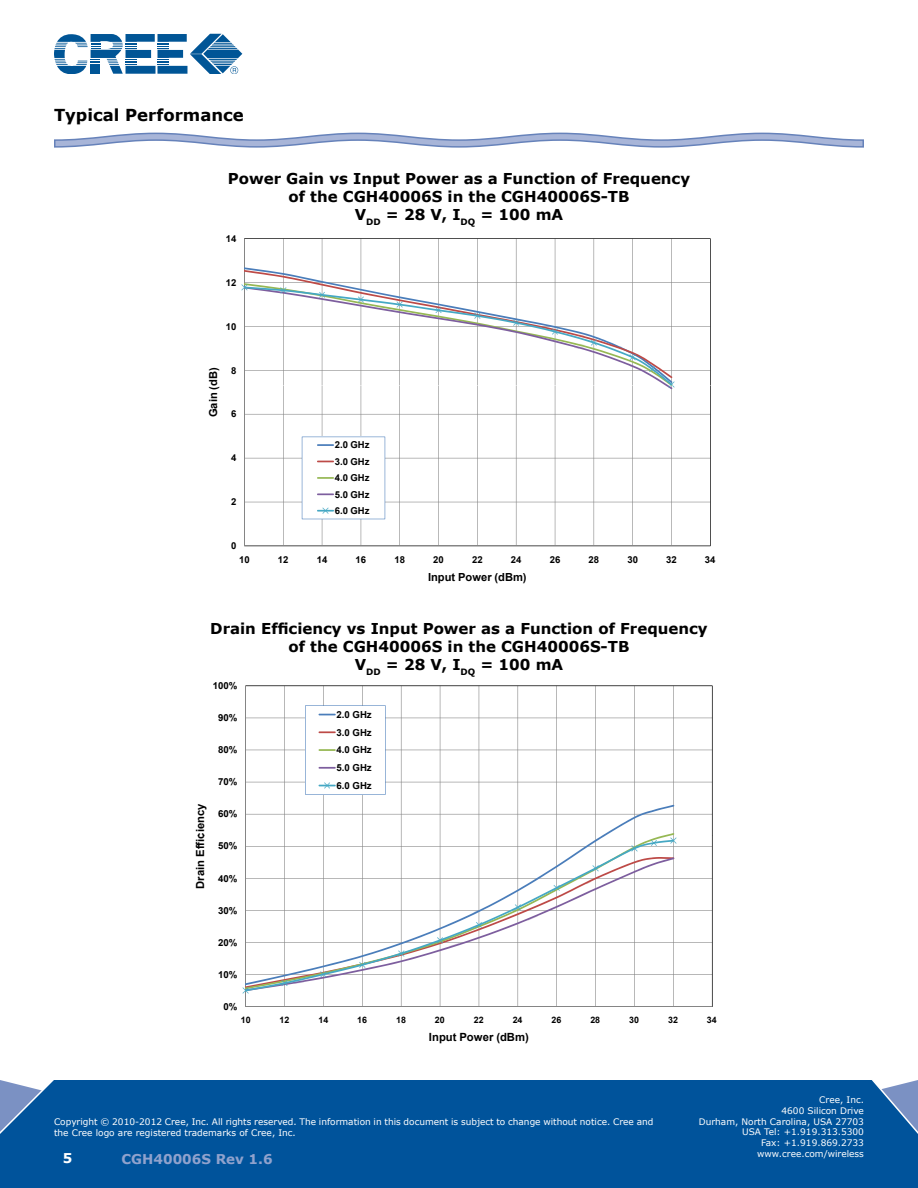
<style>
.page{position:relative;width:918px;height:1188px;background:#fff}
.page>*{position:absolute;margin:0;border:0;box-sizing:border-box;transform-origin:0 0}
.t1{font:700 16.5px "Verdana";color:#000}
.t2{font:700 15px/18px "Verdana";color:#000;text-align:center}
.t3{font:700 13.5px "Verdana";color:#90a2cd}
.t4{font:700 13.5px "Verdana";color:#fff}
.t5{font:700 13.35px "Arial";letter-spacing:.005em;color:#000}
.t6{font:700 11.55px "Arial";color:#000}
.t7{font:700 11.25px "Arial";letter-spacing:-.005em;color:#000}
.t8{font:700 11.1px "Arial";color:#000}
.t9{font:700 9.6px/16.5px "Arial";letter-spacing:.005em;color:#000;text-align:justify}
.t10{font:9px/10.8px "Verdana";color:#fff;text-align:right}
.t11{font:700 8.85px "Arial";color:#000}
</style>
<div class="page">
<div style="left:0;top:1080px;width:918px;height:108px;background:#00539b"></div>
<svg style="left:54px;top:34px;width:188px;height:40px"></svg>
<svg style="left:54px;top:132px;width:810px;height:16px"></svg>
<svg style="left:244px;top:238px;width:467px;height:147px"></svg>
<hr style="left:244px;top:239px;width:1px;height:146px;background:#858585">
<svg style="left:244px;top:267px;width:428px;height:3px"></svg>
<svg style="left:244px;top:270px;width:428px;height:13px"></svg>
<svg style="left:245px;top:385px;width:466px;height:161px"></svg>
<hr style="left:244px;top:385px;width:1px;height:161px;background:#858585">
<hr style="left:244px;top:546px;width:466px;height:1px;background:#858585">
<svg style="left:242px;top:285px;width:432px;height:104px"></svg>
<svg style="left:302px;top:437px;width:83px;height:82px"></svg>
<svg style="left:246px;top:686px;width:467px;height:149px"></svg>
<hr style="left:245px;top:686px;width:1px;height:149px;background:#858585">
<svg style="left:246px;top:805px;width:428px;height:30px"></svg>
<svg style="left:305px;top:705px;width:81px;height:90px"></svg>
<svg style="left:247px;top:835px;width:466px;height:172px"></svg>
<hr style="left:245px;top:835px;width:1px;height:172px;background:#858585">
<hr style="left:246px;top:1006px;width:466px;height:1px;background:#858585">
<svg style="left:243px;top:838px;width:433px;height:155px"></svg>
<h1 class="t1" style="left:54px;top:104px;width:191px">Typical Performance</h1>
<h2 class="t2" style="left:228px;top:169px;width:464px">Power Gain vs Input Power as a Function of Frequency of the CGH40006S in the CGH40006S-TB<br>V<sub>DD</sub> = 28 V, I<sub>DQ</sub> = 100 mA</h2>
<h3 class="t5" style="left:401px;top:209px;width:129px">Gain vs input power</h3>
<p class="t9" style="left:226px;top:231px;width:12px">14</p>
<p class="t9" style="left:226px;top:274px;width:12px">12</p>
<p class="t9" style="left:226px;top:318px;width:12px">10</p>
<p class="t8" style="left:206px;top:417px;width:51px;rotate:-90deg">Gain (dB)</p>
<p class="t9" style="left:231px;top:362px;width:7px">8</p>
<p class="t9" style="left:231px;top:406px;width:7px">6</p>
<p class="t9" style="left:231px;top:450px;width:7px">4</p>
<p class="t9" style="left:231px;top:494px;width:7px">2</p>
<p class="t9" style="left:231px;top:538px;width:7px">0</p>
<p class="t9" style="left:335px;top:437px;width:36px">2.0 GHz 3.0 GHz 4.0 GHz 5.0 GHz 6.0 GHz</p>
<p class="t9" style="left:239px;top:552px;width:12px">10</p>
<p class="t9" style="left:278px;top:552px;width:12px">12</p>
<p class="t9" style="left:317px;top:552px;width:12px">14</p>
<p class="t9" style="left:356px;top:552px;width:12px">16</p>
<p class="t9" style="left:394px;top:552px;width:12px">18</p>
<p class="t9" style="left:433px;top:552px;width:12px">20</p>
<p class="t9" style="left:472px;top:552px;width:12px">22</p>
<p class="t9" style="left:511px;top:552px;width:12px">24</p>
<p class="t9" style="left:550px;top:552px;width:12px">26</p>
<p class="t9" style="left:588px;top:552px;width:12px">28</p>
<p class="t9" style="left:627px;top:552px;width:12px">30</p>
<p class="t9" style="left:666px;top:552px;width:12px">32</p>
<p class="t9" style="left:705px;top:552px;width:12px">34</p>
<p class="t8" style="left:428px;top:570px;width:100px">Input Power (dBm)</p>
<h2 class="t2" style="left:210px;top:619px;width:499px">Drain Efficiency vs Input Power as a Function of Frequency of the CGH40006S in the CGH40006S-TB<br>V<sub>DD</sub> = 28 V, I<sub>DQ</sub> = 100 mA</h2>
<p class="t6" style="left:399px;top:657px;width:129px">Drain Efficiency vs. Pin</p>
<p class="t9" style="left:213px;top:678px;width:26px">100%</p>
<p class="t9" style="left:218px;top:710px;width:21px">90%</p>
<p class="t9" style="left:218px;top:742px;width:21px">80%</p>
<p class="t8" style="left:193px;top:889px;width:87px;rotate:-90deg">Drain Efficiency</p>
<p class="t9" style="left:218px;top:774px;width:21px">70%</p>
<p class="t9" style="left:218px;top:806px;width:21px">60%</p>
<p class="t9" style="left:218px;top:838px;width:21px">50%</p>
<p class="t9" style="left:218px;top:870px;width:21px">40%</p>
<p class="t9" style="left:218px;top:902px;width:21px">30%</p>
<p class="t9" style="left:218px;top:934px;width:21px">20%</p>
<p class="t9" style="left:218px;top:967px;width:21px">10%</p>
<p class="t9" style="left:223px;top:999px;width:15px">0%</p>
<p class="t9" style="left:336px;top:706px;width:37px;line-height:17.7px">2.0 GHz 3.0 GHz 4.0 GHz 5.0 GHz 6.0 GHz</p>
<p class="t11" style="left:241px;top:1014px;width:11px">10</p>
<p class="t11" style="left:280px;top:1014px;width:11px">12</p>
<p class="t11" style="left:318px;top:1014px;width:11px">14</p>
<p class="t11" style="left:357px;top:1014px;width:11px">16</p>
<p class="t11" style="left:396px;top:1014px;width:11px">18</p>
<p class="t11" style="left:435px;top:1014px;width:11px">20</p>
<p class="t11" style="left:474px;top:1014px;width:11px">22</p>
<p class="t11" style="left:513px;top:1014px;width:11px">24</p>
<p class="t11" style="left:552px;top:1014px;width:11px">26</p>
<p class="t11" style="left:590px;top:1014px;width:11px">28</p>
<p class="t11" style="left:629px;top:1014px;width:11px">30</p>
<p class="t11" style="left:668px;top:1014px;width:11px">32</p>
<p class="t11" style="left:707px;top:1014px;width:11px">34</p>
<p class="t7" style="left:429px;top:1030px;width:101px">Input Power (dBm)</p>
<p class="t10" style="left:54px;top:1116px;width:601px;text-align:left">Copyright © 2010-2012 Cree, Inc. All rights reserved. The information in this document is subject to change without notice. Cree and the Cree logo are registered trademarks of Cree, Inc.</p>
<h3 class="t4" style="left:63px;top:1149px;width:11px">5</h3>
<h3 class="t3" style="left:122px;top:1150px;width:153px">CGH40006S Rev 1.6</h3>
<p class="t10" style="left:699px;top:1094px;width:167px">Cree, Inc.<br>4600 Silicon Drive<br>Durham, North Carolina, USA 27703<br>USA Tel: +1.919.313.5300<br>Fax: +1.919.869.2733 www.cree.com/wireless</p>
</div>
